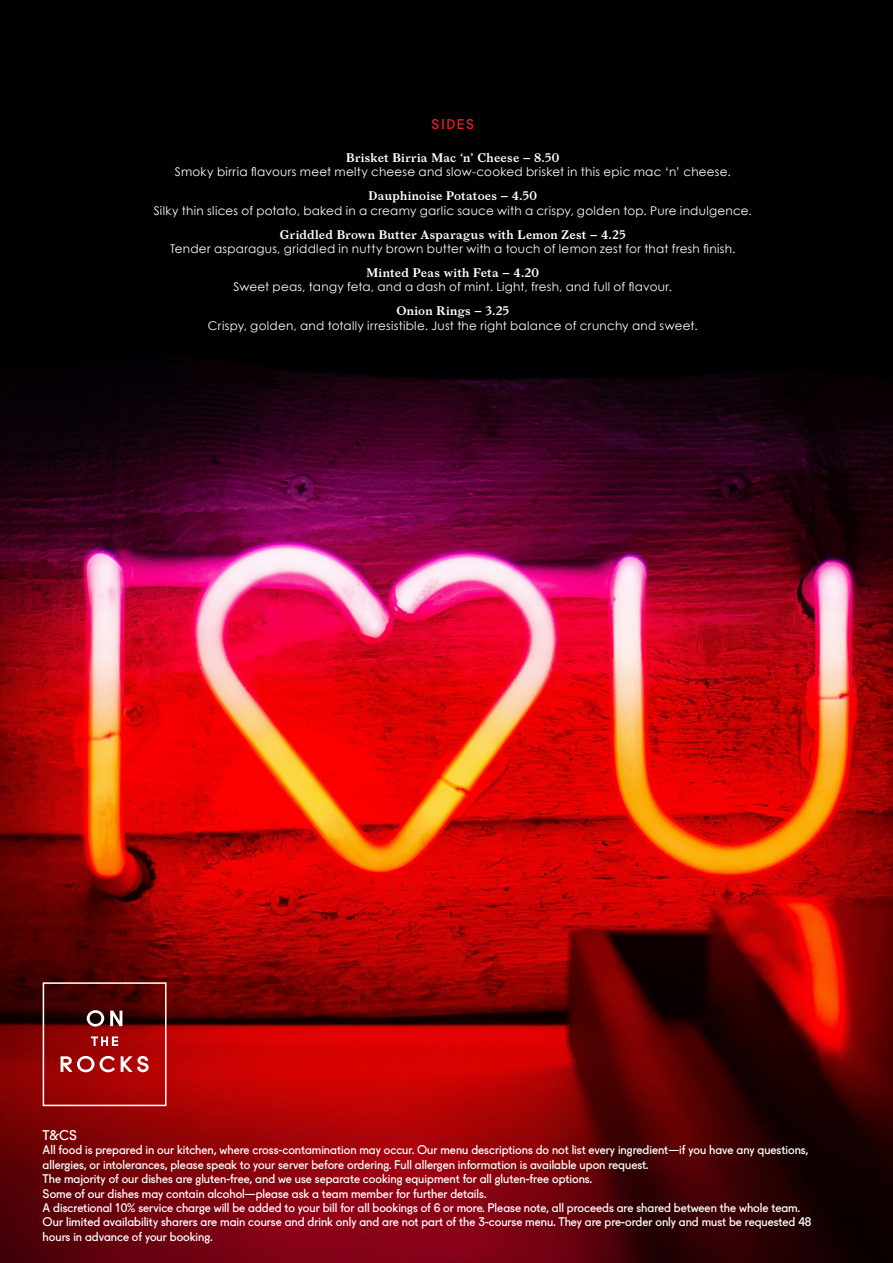
<style>
.page{position:relative;width:893px;height:1263px;background:#fff}
.page>*{position:absolute;margin:0;border:0;box-sizing:border-box;transform-origin:0 0}
.t1{font:13.5px "Fugue";letter-spacing:.11em;color:#ee1d23}
.t2{font:13.5px "Fugue";color:#fff}
.t3{font:12px/14.4px "Fugue";color:#fff}
.t4{font:12px "Century Gothic";letter-spacing:.02em;color:#fff}
.t5{font:600 12px "Larish Neue";letter-spacing:.02em;color:#fff}
</style>
<div class="page">
<img style="left:0;top:292px;width:893px;height:971px">
<div style="left:43px;top:982px;width:124px;height:124px;border:2px solid #fff"></div>
<svg style="left:61px;top:1056px;width:33px;height:16px"></svg>
<svg style="left:100px;top:1056px;width:15px;height:16px"></svg>
<svg style="left:121px;top:1056px;width:28px;height:16px"></svg>
<svg style="left:91px;top:1036px;width:27px;height:10px"></svg>
<svg style="left:110px;top:1010px;width:12px;height:16px"></svg>
<svg style="left:87px;top:1010px;width:17px;height:16px"></svg>
<div style="left:0;top:0;width:893px;height:292px;background:#010101"></div>
<p class="t1" style="left:432px;top:114px;width:44px">SIDES</p>
<p class="t5" style="left:346px;top:148px;width:215px">Brisket Birria Mac ‘n’ Cheese – 8.50</p>
<p class="t4" style="left:175px;top:165px;width:557px">Smoky birria flavours meet melty cheese and slow-cooked brisket in this epic mac ‘n’ cheese.</p>
<p class="t5" style="left:369px;top:187px;width:170px">Dauphinoise Potatoes – 4.50</p>
<p class="t4" style="left:154px;top:203px;width:600px">Silky thin slices of potato, baked in a creamy garlic sauce with a crispy, golden top. Pure indulgence.</p>
<p class="t5" style="left:280px;top:225px;width:347px">Griddled Brown Butter Asparagus with Lemon Zest – 4.25</p>
<p class="t4" style="left:170px;top:241px;width:567px">Tender asparagus, griddled in nutty brown butter with a touch of lemon zest for that fresh finish.</p>
<p class="t5" style="left:366px;top:263px;width:174px">Minted Peas with Feta – 4.20</p>
<p class="t4" style="left:234px;top:280px;width:440px">Sweet peas, tangy feta, and a dash of mint. Light, fresh, and full of flavour.</p>
<p class="t5" style="left:396px;top:302px;width:114px">Onion Rings – 3.25</p>
<p class="t4" style="left:208px;top:318px;width:491px">Crispy, golden, and totally irresistible. Just the right balance of crunchy and sweet.</p>
<p class="t2" style="left:43px;top:1124px;width:36px">T&amp;CS</p>
<p class="t3" style="left:43px;top:1142px;width:767px">All food is prepared in our kitchen, where cross-contamination may occur. Our menu descriptions do not list every ingredient—if you have any questions, allergies, or intolerances, please speak to your server before ordering. Full allergen information is available upon request.</p>
<p class="t3" style="left:43px;top:1170px;width:551px">The majority of our dishes are gluten-free, and we use separate cooking equipment for all gluten-free options.</p>
<p class="t3" style="left:43px;top:1185px;width:445px">Some of our dishes may contain alcohol—please ask a team member for further details.</p>
<p class="t3" style="left:43px;top:1199px;width:759px">A discretional 10% service charge will be added to your bill for all bookings of 6 or more. Please note, all proceeds are shared between the whole team.</p>
<p class="t3" style="left:43px;top:1214px;width:770px">Our limited availability sharers are main course and drink only and are not part of the 3-course menu. They are pre-order only and must be requested 48 hours in advance of your booking.</p>
</div>
